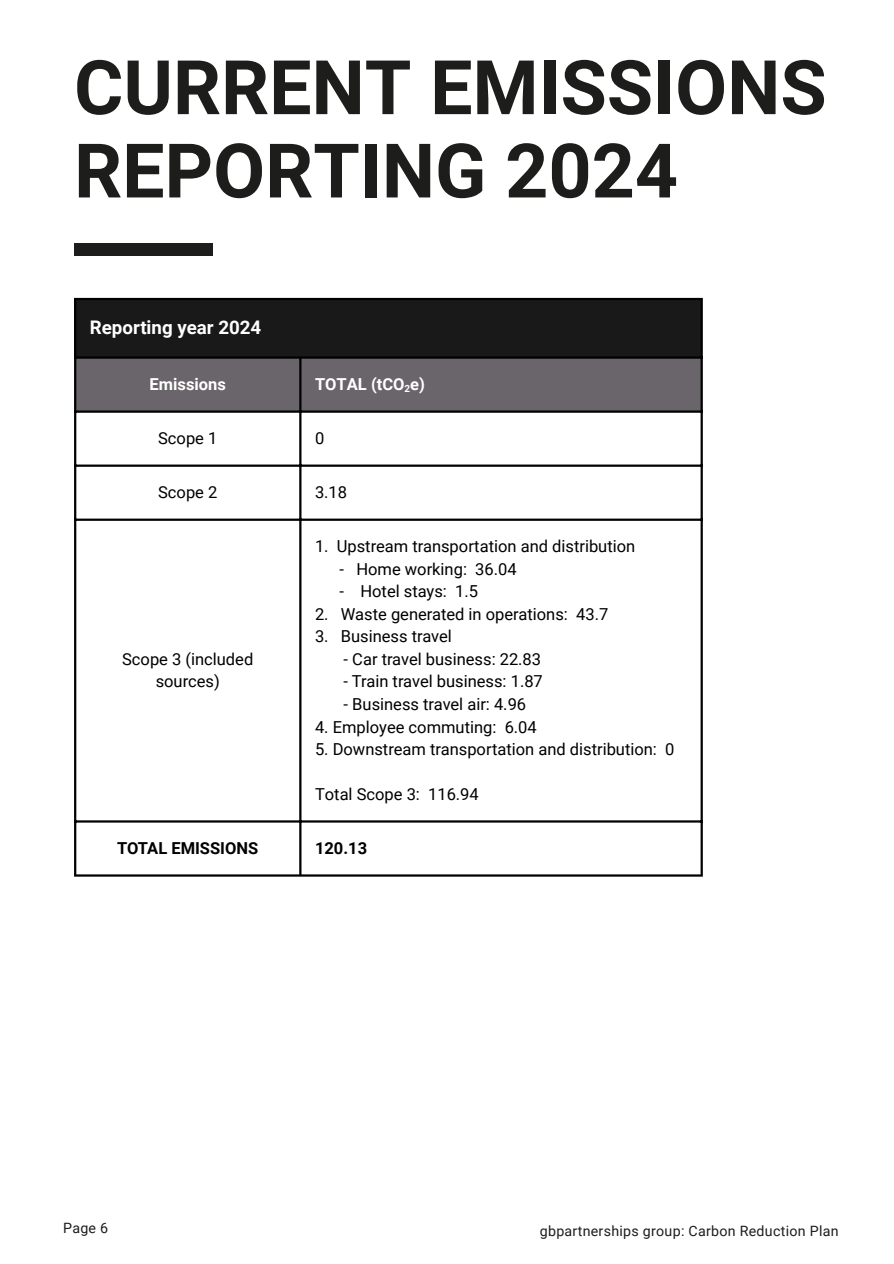
<style>
.page{position:relative;width:894px;height:1264px;background:#fff}
.page>*{position:absolute;margin:0;border:0;box-sizing:border-box;transform-origin:0 0}
.t1{font:700 75.3px/83.2px "Roboto";color:#1d1d1b}
.t2{font:700 18.75px "Roboto";color:#fff}
.t3{font:16.5px/22.5px "Roboto";color:#000;text-align:center}
.t4{font:700 16.5px "Roboto";color:#fff}
.t5{font:700 16.5px "Roboto";color:#000}
.t6{font:14.25px "Roboto";letter-spacing:.02em;color:#1d1d1b}
</style>
<div class="page">
<div style="left:74px;top:243px;width:138px;height:13px;background:#1d1d1b"></div>
<div style="left:75px;top:299px;width:626px;height:59px;background:#191919"></div>
<div style="left:76px;top:359px;width:624px;height:51px;background:#6a646b"></div>
<hr style="left:74px;top:300px;width:2px;height:574px;background:#000">
<hr style="left:299px;top:359px;width:2px;height:515px;background:#000">
<hr style="left:700px;top:300px;width:2px;height:574px;background:#000">
<hr style="left:74px;top:298px;width:628px;height:2px;background:#000">
<hr style="left:74px;top:356px;width:628px;height:3px;background:#000">
<hr style="left:74px;top:410px;width:628px;height:3px;background:#000">
<hr style="left:74px;top:464px;width:628px;height:3px;background:#000">
<hr style="left:74px;top:518px;width:628px;height:3px;background:#000">
<hr style="left:74px;top:820px;width:628px;height:2px;background:#000">
<hr style="left:74px;top:874px;width:628px;height:2px;background:#000">
<p class="t1" style="left:74px;top:47px;width:753px">CURRENT EMISSIONS<br>REPORTING 2024</p>
<h1 class="t2" style="left:90px;top:316px;width:173px">Reporting year 2024</h1>
<p class="t4" style="left:149px;top:375px;width:78px">Emissions</p>
<p class="t4" style="left:315px;top:375px;width:111px">TOTAL (tCO<sub>2</sub>e)</p>
<p class="t3" style="left:158px;top:427px;width:61px">Scope 1</p>
<p class="t3" style="left:315px;top:427px;width:11px">0</p>
<p class="t3" style="left:158px;top:481px;width:61px">Scope 2</p>
<p class="t3" style="left:315px;top:481px;width:34px">3.18</p>
<p class="t3" style="left:122px;top:648px;width:133px">Scope 3 (included sources)</p>
<p class="t3" style="left:315px;top:535px;width:321px">1. Upstream transportation and distribution</p>
<p class="t3" style="left:339px;top:558px;width:178px">- Home working: 36.04</p>
<p class="t3" style="left:339px;top:580px;width:140px">- Hotel stays: 1.5</p>
<p class="t3" style="left:315px;top:603px;width:295px">2. Waste generated in operations: 43.7</p>
<p class="t3" style="left:315px;top:625px;width:138px">3. Business travel</p>
<p class="t3" style="left:343px;top:648px;width:199px">- Car travel business: 22.83</p>
<p class="t3" style="left:343px;top:670px;width:201px">- Train travel business: 1.87</p>
<p class="t3" style="left:343px;top:693px;width:184px">- Business travel air: 4.96</p>
<p class="t3" style="left:315px;top:715px;width:223px">4. Employee commuting: 6.04</p>
<p class="t3" style="left:315px;top:738px;width:361px">5. Downstream transportation and distribution: 0</p>
<p class="t3" style="left:315px;top:783px;width:165px">Total Scope 3: 116.94</p>
<p class="t5" style="left:117px;top:838px;width:142px">TOTAL EMISSIONS</p>
<p class="t5" style="left:315px;top:838px;width:54px">120.13</p>
<p class="t6" style="left:63px;top:1220px;width:47px">Page 6</p>
<p class="t6" style="left:539px;top:1222px;width:300px">gbpartnerships group: Carbon Reduction Plan</p>
</div>
